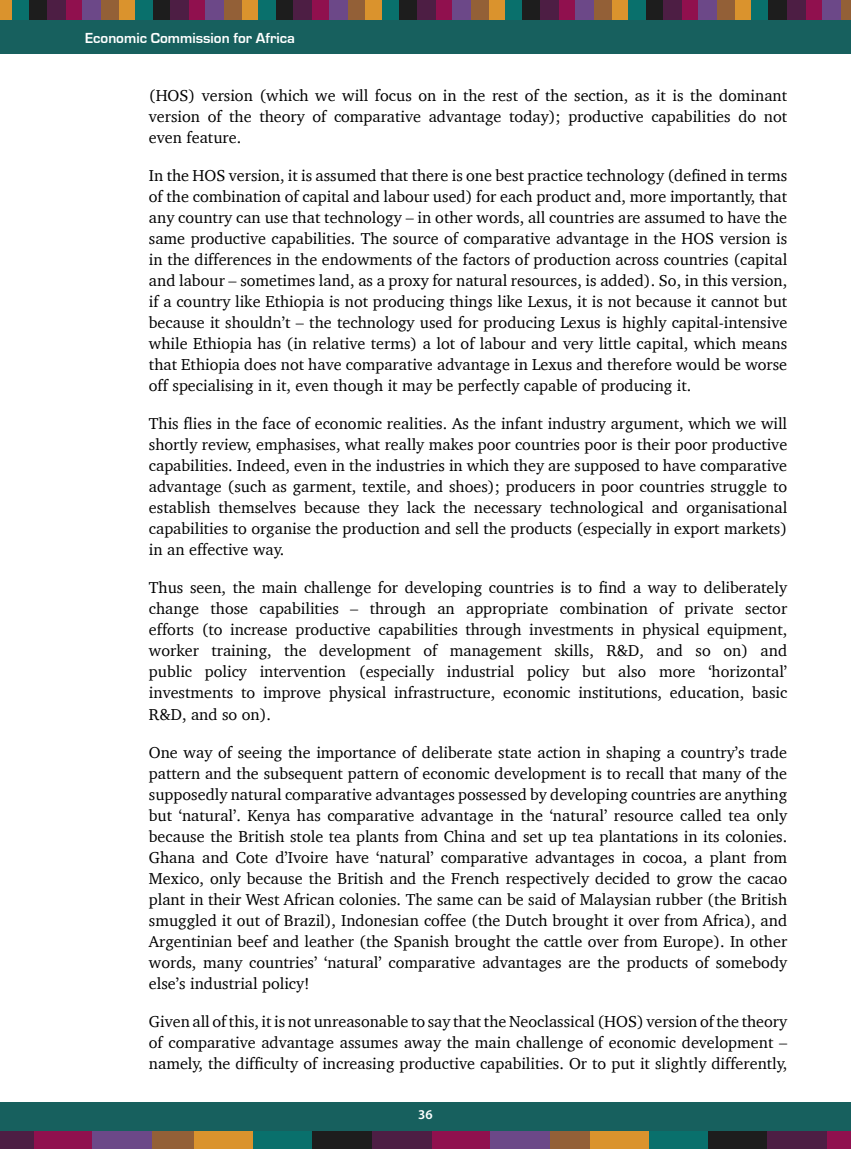
<style>
.page{position:relative;width:851px;height:1149px;background:#fff}
.page>*{position:absolute;margin:0;border:0;box-sizing:border-box;transform-origin:0 0}
.t1{font:16.2px/21px "Charter";color:#000;text-align:justify}
.t2{font:700 15px "Eurostile";color:#fff}
.t3{font:600 13.5px "Myriad Pro";color:#fff}
</style>
<div class="page">
<div style="left:0;top:0;width:850px;height:54px;background:#17605e"></div>
<div style="left:839px;top:0;width:11px;height:20px;background:#936037"></div>
<div style="left:733px;top:0;width:19px;height:20px;background:#da932d"></div>
<div style="left:716px;top:0;width:18px;height:20px;background:#936037"></div>
<div style="left:804px;top:0;width:18px;height:20px;background:#90104e"></div>
<div style="left:751px;top:0;width:19px;height:20px;background:#09706c"></div>
<div style="left:768px;top:0;width:19px;height:20px;background:#1d1d1d"></div>
<div style="left:787px;top:0;width:18px;height:20px;background:#4d1e44"></div>
<div style="left:821px;top:0;width:19px;height:20px;background:#6c4888"></div>
<div style="left:610px;top:0;width:19px;height:20px;background:#da932d"></div>
<div style="left:593px;top:0;width:18px;height:20px;background:#936037"></div>
<div style="left:681px;top:0;width:18px;height:20px;background:#90104e"></div>
<div style="left:628px;top:0;width:18px;height:20px;background:#09706c"></div>
<div style="left:645px;top:0;width:19px;height:20px;background:#1d1d1d"></div>
<div style="left:663px;top:0;width:19px;height:20px;background:#4d1e44"></div>
<div style="left:698px;top:0;width:19px;height:20px;background:#6c4888"></div>
<div style="left:487px;top:0;width:19px;height:20px;background:#da932d"></div>
<div style="left:469px;top:0;width:19px;height:20px;background:#936037"></div>
<div style="left:557px;top:0;width:19px;height:20px;background:#90104e"></div>
<div style="left:505px;top:0;width:18px;height:20px;background:#09706c"></div>
<div style="left:522px;top:0;width:19px;height:20px;background:#1d1d1d"></div>
<div style="left:540px;top:0;width:18px;height:20px;background:#4d1e44"></div>
<div style="left:575px;top:0;width:19px;height:20px;background:#6c4888"></div>
<div style="left:364px;top:0;width:18px;height:20px;background:#da932d"></div>
<div style="left:346px;top:0;width:19px;height:20px;background:#936037"></div>
<div style="left:434px;top:0;width:19px;height:20px;background:#90104e"></div>
<div style="left:382px;top:0;width:18px;height:20px;background:#09706c"></div>
<div style="left:399px;top:0;width:19px;height:20px;background:#1d1d1d"></div>
<div style="left:417px;top:0;width:18px;height:20px;background:#4d1e44"></div>
<div style="left:452px;top:0;width:18px;height:20px;background:#6c4888"></div>
<div style="left:241px;top:0;width:18px;height:20px;background:#da932d"></div>
<div style="left:223px;top:0;width:19px;height:20px;background:#936037"></div>
<div style="left:311px;top:0;width:19px;height:20px;background:#90104e"></div>
<div style="left:258px;top:0;width:19px;height:20px;background:#09706c"></div>
<div style="left:276px;top:0;width:18px;height:20px;background:#1d1d1d"></div>
<div style="left:294px;top:0;width:18px;height:20px;background:#4d1e44"></div>
<div style="left:329px;top:0;width:18px;height:20px;background:#6c4888"></div>
<div style="left:118px;top:0;width:18px;height:20px;background:#da932d"></div>
<div style="left:100px;top:0;width:18px;height:20px;background:#936037"></div>
<div style="left:188px;top:0;width:18px;height:20px;background:#90104e"></div>
<div style="left:135px;top:0;width:19px;height:20px;background:#09706c"></div>
<div style="left:153px;top:0;width:18px;height:20px;background:#1d1d1d"></div>
<div style="left:170px;top:0;width:19px;height:20px;background:#4d1e44"></div>
<div style="left:206px;top:0;width:18px;height:20px;background:#6c4888"></div>
<div style="left:0;top:0;width:13px;height:20px;background:#da932d"></div>
<div style="left:65px;top:0;width:18px;height:20px;background:#90104e"></div>
<div style="left:12px;top:0;width:18px;height:20px;background:#09706c"></div>
<div style="left:30px;top:0;width:18px;height:20px;background:#1d1d1d"></div>
<div style="left:47px;top:0;width:19px;height:20px;background:#4d1e44"></div>
<div style="left:82px;top:0;width:19px;height:20px;background:#6c4888"></div>
<div style="left:0;top:1101px;width:850px;height:47px;background:#17605e"></div>
<div style="left:589px;top:1131px;width:59px;height:17px;background:#da932d"></div>
<div style="left:530px;top:1131px;width:59px;height:17px;background:#936037"></div>
<div style="left:826px;top:1131px;width:24px;height:17px;background:#90104e"></div>
<div style="left:649px;top:1131px;width:59px;height:17px;background:#09706c"></div>
<div style="left:708px;top:1131px;width:59px;height:17px;background:#1d1d1d"></div>
<div style="left:767px;top:1131px;width:59px;height:17px;background:#4d1e44"></div>
<div style="left:194px;top:1131px;width:59px;height:17px;background:#da932d"></div>
<div style="left:134px;top:1131px;width:60px;height:17px;background:#936037"></div>
<div style="left:431px;top:1131px;width:59px;height:17px;background:#90104e"></div>
<div style="left:253px;top:1131px;width:60px;height:17px;background:#09706c"></div>
<div style="left:312px;top:1131px;width:60px;height:17px;background:#1d1d1d"></div>
<div style="left:372px;top:1131px;width:59px;height:17px;background:#4d1e44"></div>
<div style="left:490px;top:1131px;width:59px;height:17px;background:#6c4888"></div>
<div style="left:33px;top:1131px;width:59px;height:17px;background:#90104e"></div>
<div style="left:0;top:1131px;width:33px;height:17px;background:#4d1e44"></div>
<div style="left:92px;top:1131px;width:59px;height:17px;background:#6c4888"></div>
<p class="t2" style="left:85px;top:30px;width:211px">Economic Commission for Africa</p>
<p class="t1" style="left:149px;top:85px;width:639px">(HOS) version (which we will focus on in the rest of the section, as it is the dominant version of the theory of comparative advantage today); productive capabilities do not even feature.</p>
<p class="t1" style="left:149px;top:165px;width:639px">In the HOS version, it is assumed that there is one best practice technology (defined in terms of the combination of capital and labour used) for each product and, more importantly, that any country can use that technology – in other words, all countries are assumed to have the same productive capabilities. The source of comparative advantage in the HOS version is in the differences in the endowments of the factors of production across countries (capital and labour – sometimes land, as a proxy for natural resources, is added). So, in this version, if a country like Ethiopia is not producing things like Lexus, it is not because it cannot but because it shouldn’t – the technology used for producing Lexus is highly capital-intensive while Ethiopia has (in relative terms) a lot of labour and very little capital, which means that Ethiopia does not have comparative advantage in Lexus and therefore would be worse off specialising in it, even though it may be perfectly capable of producing it.</p>
<p class="t1" style="left:149px;top:413px;width:639px">This flies in the face of economic realities. As the infant industry argument, which we will shortly review, emphasises, what really makes poor countries poor is their poor productive capabilities. Indeed, even in the industries in which they are supposed to have comparative advantage (such as garment, textile, and shoes); producers in poor countries struggle to establish themselves because they lack the necessary technological and organisational capabilities to organise the production and sell the products (especially in export markets) in an effective way.</p>
<p class="t1" style="left:149px;top:577px;width:639px">Thus seen, the main challenge for developing countries is to find a way to deliberately change those capabilities – through an appropriate combination of private sector efforts (to increase productive capabilities through investments in physical equipment, worker training, the development of management skills, R&amp;D, and so on) and public policy intervention (especially industrial policy but also more ‘horizontal’ investments to improve physical infrastructure, economic institutions, education, basic R&amp;D, and so on).</p>
<p class="t1" style="left:149px;top:741px;width:639px">One way of seeing the importance of deliberate state action in shaping a country’s trade pattern and the subsequent pattern of economic development is to recall that many of the supposedly natural comparative advantages possessed by developing countries are anything but ‘natural’. Kenya has comparative advantage in the ‘natural’ resource called tea only because the British stole tea plants from China and set up tea plantations in its colonies.<br>Ghana and Cote d’Ivoire have ‘natural’ comparative advantages in cocoa, a plant from Mexico, only because the British and the French respectively decided to grow the cacao plant in their West African colonies. The same can be said of Malaysian rubber (the British smuggled it out of Brazil), Indonesian coffee (the Dutch brought it over from Africa), and Argentinian beef and leather (the Spanish brought the cattle over from Europe). In other words, many countries’ ‘natural’ comparative advantages are the products of somebody else’s industrial policy!</p>
<p class="t1" style="left:149px;top:1010px;width:639px">Given all of this, it is not unreasonable to say that the Neoclassical (HOS) version of the theory of comparative advantage assumes away the main challenge of economic development – namely, the difficulty of increasing productive capabilities. Or to put it slightly differently,</p>
<p class="t3" style="left:418px;top:1105px;width:16px">36</p>
</div>
